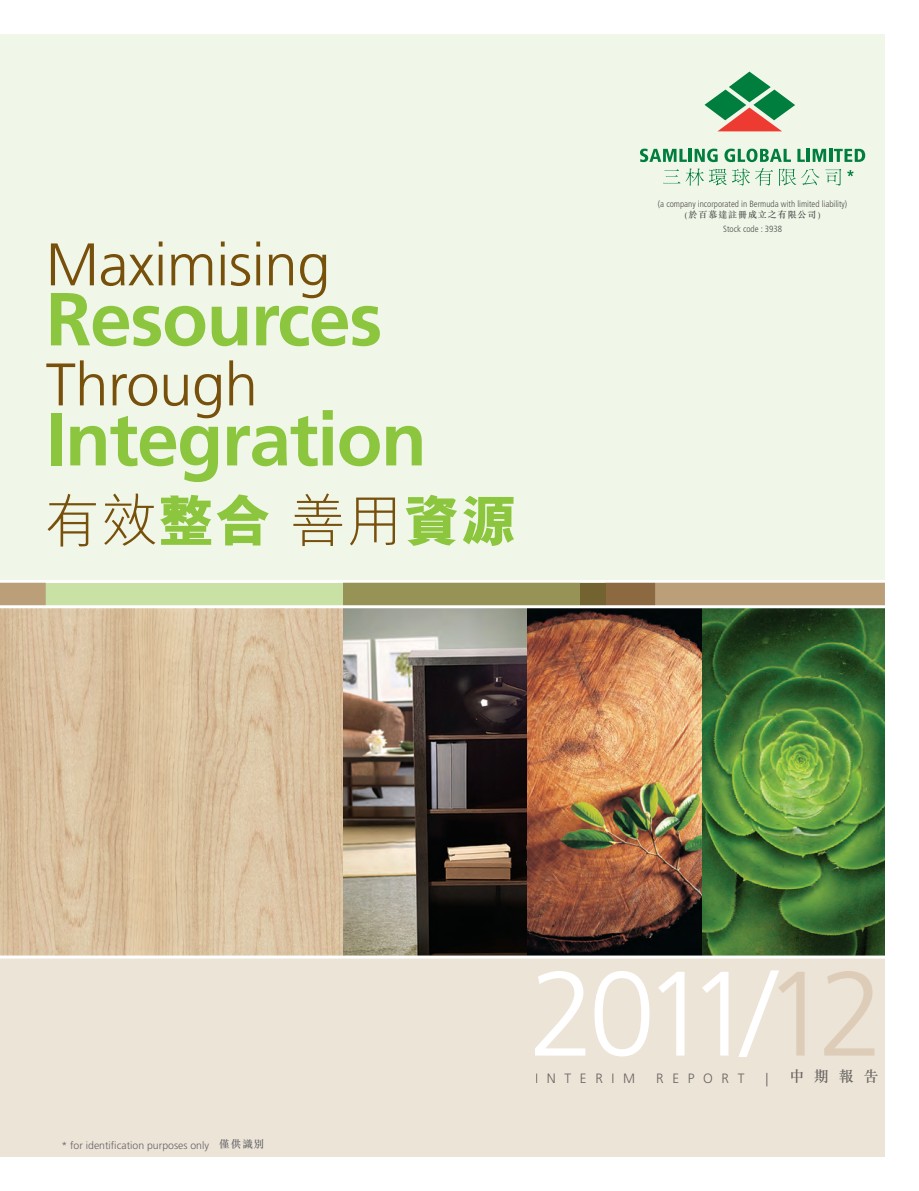
<style>
.page{position:relative;width:919px;height:1191px;background:#fff}
.page>*{position:absolute;margin:0;border:0;box-sizing:border-box;transform-origin:0 0}
.t1{font:300 120px "Frutiger LT Std";letter-spacing:-.1em;color:#fff}
.t2{font:700 75px "Frutiger LT Std";letter-spacing:-.02em;color:#8bc63e}
.t3{font:300 60px "Frutiger LT Std";letter-spacing:-.01em;color:#77500b}
.t4{font:300 57px "M Hei HK";color:#77500b}
.t5{font:500 15px "M Sung HK";color:#686560}
.t6{font:300 13.5px "Frutiger LT Std";letter-spacing:.64em;color:#686560}
.t7{font:300 10.5px "Frutiger LT Std";color:#636366}
.t8{font:300 condensed 9px/10.8px "Frutiger LT Std";color:#4b4c4d;text-align:center}
.s1{font-weight:800;color:#8bc63e}
.s2{font-family:"M Sung HK";font-weight:500;font-stretch:normal}
.s3{font-family:"M Sung HK";font-weight:500}
.s4{color:#ddcdb8}
</style>
<div class="page">
<div style="left:0;top:34px;width:884px;height:545px;background:#f1f7e8"></div>
<div style="left:0;top:957px;width:884px;height:200px;background:#ede4d8"></div>
<div style="left:46px;top:583px;width:559px;height:24px;background:#c9e1a4"></div>
<svg style="left:343px;top:583px;width:541px;height:22px;background:#a59463"></svg>
<div style="left:580px;top:583px;width:25px;height:24px;background:#736330"></div>
<svg style="left:0;top:583px;width:46px;height:22px"></svg>
<img style="left:0;top:608px;width:343px;height:347px">
<img style="left:526px;top:608px;width:176px;height:347px">
<img style="left:702px;top:608px;width:182px;height:347px">
<img style="left:343px;top:608px;width:183px;height:347px">
<hr style="left:0;top:605px;width:918px;height:3px;background:#fff">
<hr style="left:0;top:955px;width:918px;height:3px;background:#fff">
<svg style="left:640px;top:149px;width:77px;height:13px"></svg>
<svg style="left:724px;top:149px;width:66px;height:13px"></svg>
<svg style="left:797px;top:149px;width:68px;height:13px"></svg>
<svg style="left:663px;top:168px;width:178px;height:18px"></svg>
<svg style="left:704px;top:72px;width:91px;height:59px"></svg>
<svg style="left:847px;top:170px;width:6px;height:6px"></svg>
<p class="t3" style="left:46px;top:240px;width:286px">Maximising</p>
<p class="t2" style="left:46px;top:289px;width:338px">Resources</p>
<p class="t3" style="left:46px;top:360px;width:214px">Through</p>
<p class="t2" style="left:46px;top:409px;width:382px">Integration</p>
<p class="t4" style="left:44px;top:499px;width:475px">有效<span class="s1">整合</span> 善用<span class="s1">資源</span></p>
<p class="t8" style="left:657px;top:199px;width:191px">(a company incorporated in Bermuda with limited liability) <span class="s2">(於百慕達註冊成立之有限公司)</span></p>
<p class="t8" style="left:723px;top:224px;width:60px">Stock code : 3938</p>
<p class="t7" style="left:61px;top:1141px;width:205px">* for identification purposes only <span class="s3">僅供識別</span></p>
<p class="t1" style="left:529px;top:965px;width:357px">2011/<span class="s4">12</span></p>
<p class="t6" style="left:535px;top:1073px;width:101px">INTERIM</p>
<p class="t6" style="left:656px;top:1073px;width:90px">REPORT</p>
<p class="t6" style="left:765px;top:1073px;width:4px">|</p>
<p class="t5" style="left:789px;top:1070px;width:90px">中期報告</p>
</div>
